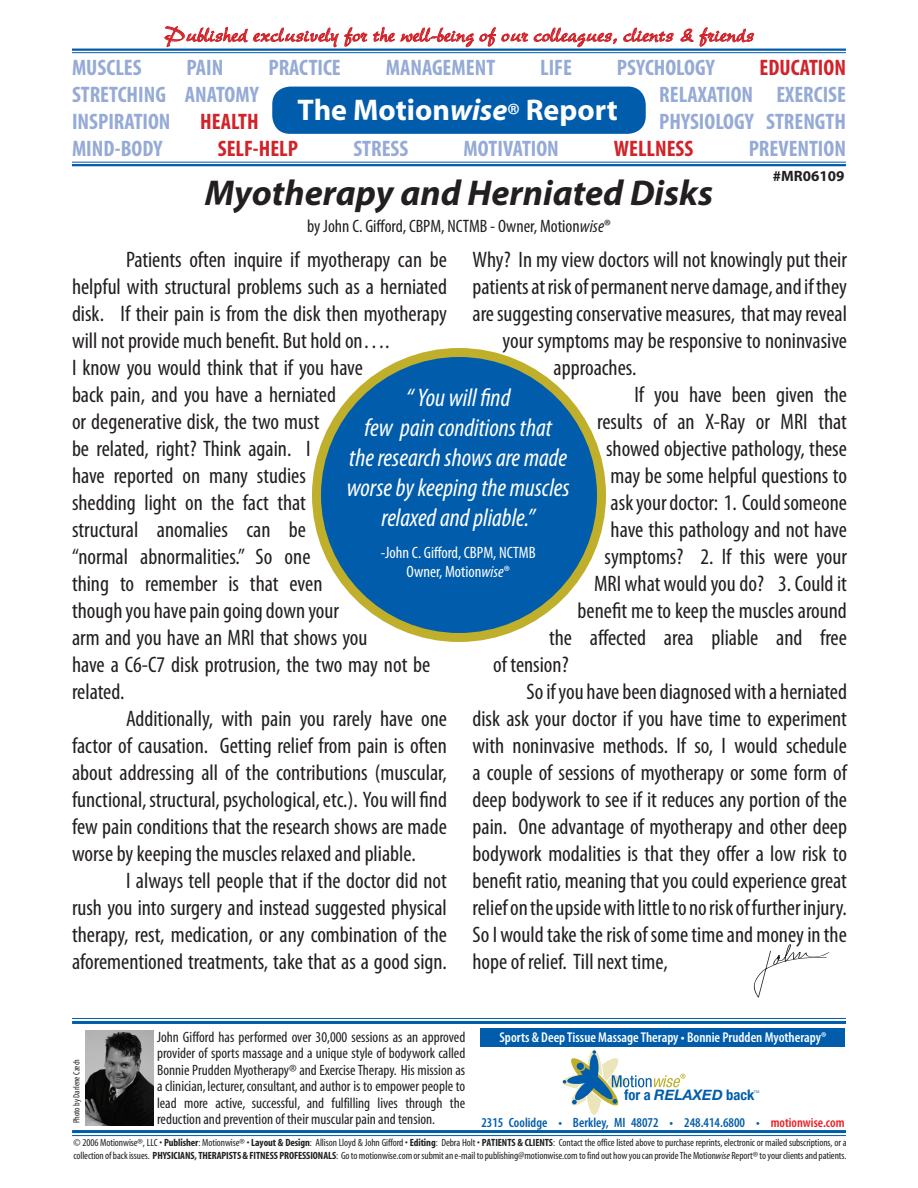
<style>
.page{position:relative;width:918px;height:1188px;background:#fff}
.page>*{position:absolute;margin:0;border:0;box-sizing:border-box;transform-origin:0 0}
.t1{font:italic 700 36px "Myriad Pro";color:#231f20}
.t2{font:700 30px "Myriad";color:#fff}
.t3{font:italic condensed 25.5px/30px "Myriad Pro";color:#fff;text-align:center}
.t4{font:condensed 22.5px/27px "Myriad Pro";color:#231f20;text-align:justify}
.t5{font:700 condensed 22.5px "Myriad Pro";color:#95aad6}
.t6{font:22.5px "New Berolina";color:#d1232a}
.t7{font:700 condensed 22.5px "Myriad Pro";color:#d1232a}
.t8{font:condensed 18px "Myriad Pro";color:#231f20}
.t9{font:condensed 16.5px "Myriad Pro";color:#fff}
.t10{font:condensed 15px/16.5px "Myriad";color:#231f20;text-align:justify}
.t11{font:700 15px "Myriad Pro";color:#231f20}
.t12{font:700 condensed 14.55px "Helvetica Neue";color:#015dab}
.t13{font:600 condensed 14.25px "Myriad Pro";color:#fff}
.t14{font:600 condensed 13.5px "Myriad Pro";color:#015dab}
.t15{font:condensed 10.5px/13.5px "Myriad";letter-spacing:-.01em;color:#231f20}
.t16{font:condensed 9px "Myriad Pro";color:#231f20}
.t17{font:3.75px "Helvetica Neue";color:#015dab}
.s1{font-style:italic}
.s2{font-size:24px}
.s3{font-weight:700}
.s4{font-style:italic;font-stretch:normal}
.s5{color:#ee1d23}
</style>
<div class="page">
<svg style="left:753px;top:944px;width:76px;height:54px"></svg>
<div style="left:272px;top:87px;width:374px;height:47px;background:#015dab;border-radius:18px"></div>
<svg style="left:164px;top:26px;width:203px;height:21px"></svg>
<svg style="left:373px;top:27px;width:155px;height:20px"></svg>
<svg style="left:534px;top:28px;width:83px;height:19px"></svg>
<svg style="left:623px;top:28px;width:51px;height:14px"></svg>
<svg style="left:681px;top:29px;width:13px;height:13px"></svg>
<svg style="left:700px;top:27px;width:54px;height:20px"></svg>
<hr style="left:72px;top:162px;width:774px;height:1px;background:#015dab">
<hr style="left:72px;top:164px;width:774px;height:2px;background:#015dab">
<hr style="left:72px;top:49px;width:774px;height:2px;background:#015dab">
<hr style="left:72px;top:52px;width:774px;height:1px;background:#015dab">
<div style="left:481px;top:1029px;width:364px;height:18px;background:#015dab"></div>
<div style="left:561px;top:1073px;width:67px;height:18px;border:1px solid #fff;border-radius:50%"></div>
<svg style="left:585px;top:1049px;width:18px;height:66px"></svg>
<div style="left:585px;top:1049px;width:18px;height:67px;border:1px solid #fff;border-radius:50%"></div>
<svg style="left:563px;top:1050px;width:123px;height:60px"></svg>
<hr style="left:72px;top:1018px;width:774px;height:1px;background:#015dab">
<hr style="left:72px;top:1021px;width:774px;height:3px;background:#015dab">
<hr style="left:72px;top:1130px;width:774px;height:3px;background:#015dab">
<hr style="left:72px;top:1135px;width:774px;height:1px;background:#015dab">
<img style="left:86px;top:1031px;width:67px;height:94px">
<div style="left:316px;top:352px;width:286px;height:286px;background:#015dab;border-radius:50%"></div>
<div style="left:312px;top:348px;width:294px;height:294px;border:9px solid #bfaf2b;border-radius:50%"></div>
<p class="t6" style="left:164px;top:21px;width:591px">Published exclusively for the well-being of our colleagues, clients &amp; friends</p>
<p class="t5" style="left:72px;top:54px;width:71px">MUSCLES</p>
<p class="t5" style="left:187px;top:54px;width:38px">PAIN</p>
<p class="t5" style="left:268px;top:54px;width:74px">PRACTICE</p>
<p class="t5" style="left:386px;top:54px;width:111px">MANAGEMENT</p>
<p class="t5" style="left:540px;top:54px;width:33px">LIFE</p>
<p class="t5" style="left:617px;top:54px;width:99px">PSYCHOLOGY</p>
<p class="t7" style="left:760px;top:54px;width:88px">EDUCATION</p>
<p class="t5" style="left:72px;top:81px;width:188px">STRETCHING ANATOMY</p>
<p class="t5" style="left:659px;top:81px;width:188px">RELAXATION EXERCISE</p>
<p class="t5" style="left:72px;top:108px;width:100px">INSPIRATION</p>
<p class="t7" style="left:200px;top:108px;width:60px">HEALTH</p>
<p class="t5" style="left:659px;top:108px;width:188px">PHYSIOLOGY STRENGTH</p>
<p class="t5" style="left:72px;top:135px;width:92px">MIND-BODY</p>
<p class="t7" style="left:218px;top:135px;width:82px">SELF-HELP</p>
<p class="t5" style="left:353px;top:135px;width:56px">STRESS</p>
<p class="t5" style="left:464px;top:135px;width:97px">MOTIVATION</p>
<p class="t7" style="left:614px;top:135px;width:81px">WELLNESS</p>
<p class="t5" style="left:749px;top:135px;width:99px">PREVENTION</p>
<p class="t2" style="left:298px;top:94px;width:322px">The Motion<span class="s1">wise</span><span class="s2">®</span> Report</p>
<p class="t1" style="left:205px;top:170px;width:510px">Myotherapy and Herniated Disks</p>
<p class="t8" style="left:307px;top:215px;width:305px">by John C. Gifford, CBPM, NCTMB - Owner, Motion<span class="s1">wise</span>®</p>
<p class="t11" style="left:773px;top:166px;width:73px">#MR06109</p>
<p class="t4" style="left:72px;top:246px;width:376px;text-indent:54px">Patients often inquire if myotherapy can be helpful with structural problems such as a herniated disk. If their pain is from the disk then myotherapy will not provide much benefit. But hold on….</p>
<p class="t4" style="left:72px;top:354px;width:360px;text-align:left">I know you would think that if you have<br>back pain, and you have a herniated<br>or degenerative disk, the two must<br>be related, right? Think again. I<br>have reported on many studies<br>shedding light on the fact that<br>structural anomalies can be<br>“normal abnormalities.” So one<br>thing to remember is that even<br>though you have pain going down your<br>arm and you have an MRI that shows you<br>have a C6-C7 disk protrusion, the two may not be related.</p>
<p class="t4" style="left:72px;top:705px;width:377px;text-indent:54px">Additionally, with pain you rarely have one factor of causation. Getting relief from pain is often about addressing all of the contributions (muscular, functional, structural, psychological, etc.). You will find few pain conditions that the research shows are made worse by keeping the muscles relaxed and pliable.</p>
<p class="t4" style="left:72px;top:867px;width:376px;text-indent:54px">I always tell people that if the doctor did not rush you into surgery and instead suggested physical therapy, rest, medication, or any combination of the aforementioned treatments, take that as a good sign.</p>
<p class="t4" style="left:472px;top:246px;width:376px">Why? In my view doctors will not knowingly put their</p>
<p class="t4" style="left:472px;top:273px;width:376px">patients at risk of permanent nerve damage, and if they</p>
<p class="t4" style="left:472px;top:300px;width:376px">are suggesting conservative measures, that may reveal</p>
<p class="t4" style="left:503px;top:327px;width:346px">your symptoms may be responsive to noninvasive</p>
<p class="t4" style="left:554px;top:354px;width:84px">approaches.</p>
<p class="t4" style="left:635px;top:381px;width:214px">If you have been given the</p>
<p class="t4" style="left:597px;top:408px;width:251px">results of an X-Ray or MRI that</p>
<p class="t4" style="left:606px;top:435px;width:242px">showed objective pathology, these</p>
<p class="t4" style="left:611px;top:462px;width:238px">may be some helpful questions to</p>
<p class="t4" style="left:611px;top:489px;width:238px">ask your doctor: 1. Could someone</p>
<p class="t4" style="left:611px;top:516px;width:238px">have this pathology and not have</p>
<p class="t4" style="left:605px;top:543px;width:244px">symptoms? 2. If this were your</p>
<p class="t4" style="left:594px;top:570px;width:254px">MRI what would you do? 3. Could it</p>
<p class="t4" style="left:578px;top:597px;width:271px">benefit me to keep the muscles around</p>
<p class="t4" style="left:549px;top:624px;width:299px">the affected area pliable and free</p>
<p class="t4" style="left:493px;top:651px;width:77px">of tension?</p>
<p class="t4" style="left:472px;top:678px;width:376px;text-indent:54px">So if you have been diagnosed with a herniated disk ask your doctor if you have time to experiment with noninvasive methods. If so, I would schedule a couple of sessions of myotherapy or some form of deep bodywork to see if it reduces any portion of the pain. One advantage of myotherapy and other deep bodywork modalities is that they offer a low risk to benefit ratio, meaning that you could experience great relief on the upside with little to no risk of further injury.<br>So I would take the risk of some time and money in the hope of relief. Till next time,</p>
<p class="t3" style="left:347px;top:382px;width:224px">“ You will find<br>few pain conditions that<br>the research shows are made worse by keeping the muscles relaxed and pliable.”</p>
<p class="t9" style="left:381px;top:542px;width:156px">-John C. Gifford, CBPM, NCTMB</p>
<p class="t9" style="left:407px;top:562px;width:105px">Owner, Motion<span class="s1">wise</span>®</p>
<p class="t10" style="left:157px;top:1029px;width:310px">John Gifford has performed over 30,000 sessions as an approved provider of sports massage and a unique style of bodywork called Bonnie Prudden Myotherapy® and Exercise Therapy. His mission as a clinician, lecturer, consultant, and author is to empower people to lead more active, successful, and fulfilling lives through the reduction and prevention of their muscular pain and tension.</p>
<p class="t15" style="left:73px;top:1136px;width:775px">© 2006 Motionwise®, LLC • <span class="s3">Publisher</span>: Motionwise® • <span class="s3">Layout &amp; Design</span>: Allison Lloyd &amp; John Gifford • <span class="s3">Editing</span>: Debra Holt • <span class="s3">PATIENTS &amp; CLIENTS</span>: Contact the office listed above to purchase reprints, electronic or mailed subscriptions, or a collection of back issues. <span class="s3">PHYSICIANS, THERAPISTS &amp; FITNESS PROFESSIONALS</span>: Go to motionwise.com or submit an e-mail to publishing@motionwise.com to find out how you can provide The Motion<span class="s1">wise</span> Report® to your clients and patients.</p>
<p class="t13" style="left:499px;top:1029px;width:328px">Sports &amp; Deep Tissue Massage Therapy • Bonnie Prudden Myotherapy®</p>
<p class="t16" style="left:71px;top:1123px;width:66px;rotate:-90deg">Photo by Darlene Czech</p>
<p class="t12" style="left:624px;top:1086px;width:132px">for a <span class="s4">RELAXED</span> back</p>
<p class="t17" style="left:754px;top:1090px;width:7px">TM</p>
<p class="t14" style="left:481px;top:1114px;width:365px">2315 Coolidge • Berkley, MI 48072 • 248.414.6800 • <span class="s5">motionwise.com</span></p>
</div>
